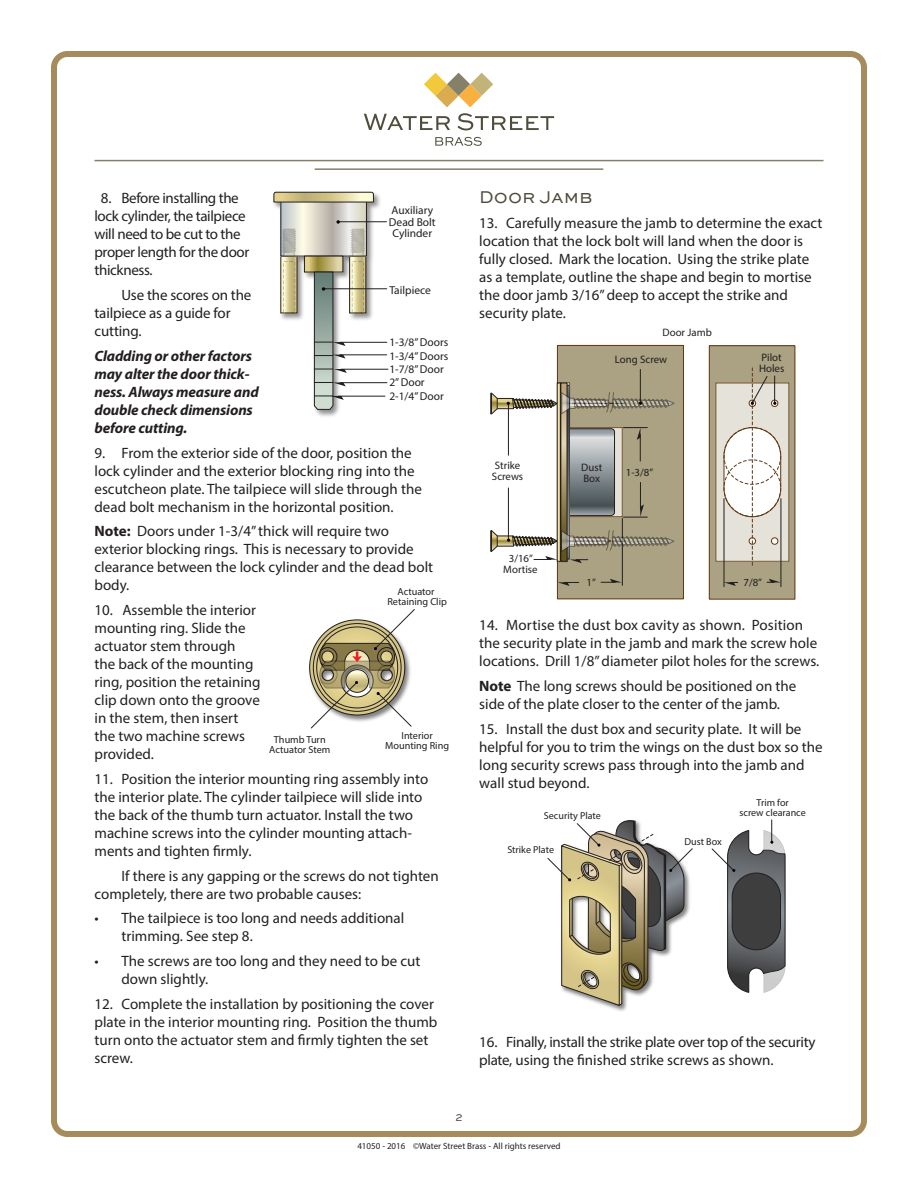
<style>
.page{position:relative;width:918px;height:1188px;background:#fff}
.page>*{position:absolute;margin:0;border:0;box-sizing:border-box;transform-origin:0 0}
.Body_Text{font:18px "Sweet Sans SC";color:#4f4d3d}
.Body_Text-2{font:15px/18px "Myriad Pro";color:#231f20}
.Body_Text-3{font:italic 700 15px/18px "Myriad Pro";letter-spacing:-.01em;color:#231f20}
.Body_Text-4{font:15px/18px "Myriad Pro";letter-spacing:-.025em;color:#231f20}
.Body_Text-5{font:15px/18px "Myriad Pro";letter-spacing:-.02em;color:#231f20}
.Sub_Heads{font:12px "Sweet Sans SC";color:#4f4d3d}
.t1{font:11.4px/11.4px "Myriad Pro";color:#211e1e;text-align:center}
.t2{font:10.8px/10.8px "Myriad Pro";color:#211e1e}
.t3{font:10.2px/10.2px "Myriad Pro";color:#211e1e;text-align:center}
.t4{font:10.05px/10.1px "Myriad Pro";color:#211e1e;text-align:center}
.t5{font:9px "Myriad Pro";color:#231f20}
.s1{font-weight:700}
</style>
<div class="page">
<svg style="left:364px;top:114px;width:86px;height:16px"></svg>
<svg style="left:457px;top:113px;width:97px;height:17px"></svg>
<svg style="left:435px;top:137px;width:47px;height:9px"></svg>
<svg style="left:424px;top:73px;width:69px;height:34px"></svg>
<div style="left:51px;top:51px;width:816px;height:1086px;border:6px solid #a68c5c;border-radius:14px"></div>
<hr style="left:94px;top:160px;width:730px;height:1px;background:#858069">
<hr style="left:315px;top:168px;width:288px;height:2px;background:#858069">
<svg style="left:548px;top:820px;width:145px;height:191px"></svg>
<svg style="left:712px;top:820px;width:74px;height:173px"></svg>
<div style="left:557px;top:345px;width:126px;height:254px;background:#aaa282"></div>
<div style="left:557px;top:345px;width:127px;height:254px;border:1px solid #603711"></div>
<hr style="left:622px;top:518px;width:1px;height:67px;background:#211e1e">
<svg style="left:601px;top:579px;width:21px;height:4px"></svg>
<svg style="left:557px;top:582px;width:22px;height:4px"></svg>
<div style="left:709px;top:346px;width:86px;height:253px;background:#aaa282"></div>
<div style="left:709px;top:345px;width:86px;height:255px;border:1px solid #603711"></div>
<div style="left:716px;top:383px;width:73px;height:178px;background:#e5e2d9"></div>
<div style="left:724px;top:428px;width:57px;height:89px;background:#fff;border-radius:28px"></div>
<div style="left:749px;top:400px;width:7px;height:7px;border:1px solid #603711;border-radius:50%"></div>
<div style="left:749px;top:537px;width:7px;height:8px;border:1px solid #603711;border-radius:50%"></div>
<svg style="left:767px;top:579px;width:14px;height:4px"></svg>
<svg style="left:725px;top:582px;width:13px;height:4px"></svg>
<hr style="left:724px;top:499px;width:1px;height:88px;background:#211e1e">
<hr style="left:781px;top:499px;width:1px;height:88px;background:#211e1e">
<div style="left:724px;top:427px;width:57px;height:58px;border:1px dashed #603711;border-radius:50%"></div>
<div style="left:724px;top:460px;width:57px;height:57px;border:1px dashed #603711;border-radius:50%"></div>
<hr style="left:640px;top:369px;width:1px;height:34px;background:#211e1e">
<svg style="left:490px;top:382px;width:184px;height:181px"></svg>
<div style="left:771px;top:400px;width:7px;height:7px;border:1px solid #603711;border-radius:50%"></div>
<div style="left:771px;top:538px;width:7px;height:6px;background:#fff;border-radius:50%"></div>
<div style="left:771px;top:537px;width:7px;height:8px;border:1px solid #603711;border-radius:50%"></div>
<svg style="left:751px;top:368px;width:16px;height:198px"></svg>
<svg style="left:773px;top:376px;width:3px;height:29px"></svg>
<img style="left:280px;top:193px;width:104px;height:224px">
<svg style="left:306px;top:258px;width:35px;height:13px"></svg>
<svg style="left:283px;top:258px;width:13px;height:53px"></svg>
<svg style="left:351px;top:258px;width:13px;height:53px"></svg>
<div style="left:349px;top:256px;width:17px;height:57px;border:1px solid #211e1e"></div>
<hr style="left:340px;top:342px;width:47px;height:1px;background:#211e1e">
<hr style="left:338px;top:396px;width:47px;height:1px;background:#211e1e">
<hr style="left:338px;top:222px;width:48px;height:1px;background:#211e1e">
<svg style="left:273px;top:191px;width:101px;height:66px;background:#c9c6b8"></svg>
<hr style="left:340px;top:382px;width:47px;height:1px;background:#211e1e">
<hr style="left:341px;top:369px;width:47px;height:1px;background:#211e1e">
<hr style="left:324px;top:289px;width:63px;height:1px;background:#211e1e">
<hr style="left:340px;top:355px;width:47px;height:1px;background:#211e1e">
<svg style="left:313px;top:271px;width:34px;height:139px"></svg>
<svg style="left:309px;top:609px;width:106px;height:119px"></svg>
<p class="Body_Text" style="left:479px;top:187px;width:115px">Door Jamb</p>
<p class="Body_Text-2" style="left:479px;top:213px;width:345px">13. Carefully measure the jamb to determine the exact location that the lock bolt will land when the door is fully closed. Mark the location. Using the strike plate as a template, outline the shape and begin to mortise the door jamb 3/16” deep to accept the strike and security plate.</p>
<p class="Body_Text-4" style="left:94px;top:189px;width:156px;text-indent:6px">8. Before installing the lock cylinder, the tailpiece will need to be cut to the proper length for the door thickness.</p>
<p class="Body_Text-2" style="left:94px;top:286px;width:158px;text-indent:27px">Use the scores on the tailpiece as a guide for cutting.</p>
<p class="Body_Text-3" style="left:94px;top:346px;width:166px">Cladding or other factors may alter the door thick&shy;ness. Always measure and double check dimensions before cutting.</p>
<p class="Body_Text-2" style="left:94px;top:443px;width:329px">9. From the exterior side of the door, position the lock cylinder and the exterior blocking ring into the escutcheon plate. The tailpiece will slide through the dead bolt mechanism in the horizontal position.</p>
<p class="Body_Text-2" style="left:94px;top:522px;width:340px"><span class="s1">Note:</span> Doors under 1-3/4” thick will require two exterior blocking rings. This is necessary to provide clearance between the lock cylinder and the dead bolt body.</p>
<p class="Body_Text-2" style="left:94px;top:601px;width:168px">10. Assemble the interior mounting ring. Slide the actuator stem through<br>the back of the mounting ring, position the retaining clip down onto the groove in the stem, then insert the two machine screws provided.</p>
<p class="Body_Text-2" style="left:94px;top:770px;width:335px">11. Position the interior mounting ring assembly into the interior plate. The cylinder tailpiece will slide into the back of the thumb turn actuator. Install the two machine screws into the cylinder mounting attach&shy;ments and tighten firmly.</p>
<p class="Body_Text-2" style="left:94px;top:866px;width:346px;text-indent:27px">If there is any gapping or the screws do not tighten completely, there are two probable causes:</p>
<p class="Body_Text-2" style="left:122px;top:909px;width:284px;text-indent:-27px">• The tailpiece is too long and needs additional trimming. See step 8.</p>
<p class="Body_Text-2" style="left:122px;top:952px;width:300px;text-indent:-27px">• The screws are too long and they need to be cut down slightly.</p>
<p class="Body_Text-2" style="left:94px;top:995px;width:344px">12. Complete the installation by positioning the cover plate in the interior mounting ring. Position the thumb turn onto the actuator stem and firmly tighten the set screw.</p>
<p class="t1" style="left:389px;top:205px;width:48px">Auxiliary<br>Dead Bolt<br>Cylinder</p>
<p class="t1" style="left:389px;top:284px;width:43px">Tailpiece</p>
<p class="t2" style="left:663px;top:327px;width:51px">Door Jamb</p>
<p class="t1" style="left:389px;top:336px;width:61px">1-3/8” Doors</p>
<p class="t1" style="left:389px;top:350px;width:61px">1-3/4” Doors</p>
<p class="t2" style="left:392px;top:350px;width:73px;text-align:center">Trim for<br>screw clearance</p>
<p class="t2" style="left:759px;top:352px;width:27px">Pilot<br>Holes</p>
<p class="t2" style="left:615px;top:354px;width:54px">Long Screw</p>
<p class="t1" style="left:389px;top:363px;width:56px">1-7/8” Door</p>
<p class="t2" style="left:182px;top:364px;width:63px">Security Plate</p>
<p class="t1" style="left:389px;top:377px;width:37px">2” Door</p>
<p class="t1" style="left:389px;top:390px;width:56px">2-1/4” Door</p>
<p class="t2" style="left:143px;top:401px;width:52px">Strike Plate</p>
<p class="t2" style="left:492px;top:460px;width:33px">Strike<br>Screws</p>
<p class="t2" style="left:581px;top:462px;width:23px">Dust<br>Box</p>
<p class="t2" style="left:626px;top:466px;width:29px">1-3/8”</p>
<p class="t2" style="left:503px;top:553px;width:36px;text-align:center">3/16”<br>Mortise</p>
<p class="t2" style="left:587px;top:577px;width:11px">1”</p>
<p class="t2" style="left:744px;top:577px;width:20px">7/8”</p>
<p class="t3" style="left:387px;top:586px;width:61px">Actuator<br>Retaining Clip</p>
<p class="Body_Text-2" style="left:479px;top:616px;width:342px">14. Mortise the dust box cavity as shown. Position the security plate in the jamb and mark the screw hole locations. Drill 1/8” diameter pilot holes for the screws.</p>
<p class="Body_Text-2" style="left:479px;top:677px;width:319px"><span class="s1">Note</span> The long screws should be positioned on the side of the plate closer to the center of the jamb.</p>
<p class="Body_Text-2" style="left:479px;top:720px;width:345px">15. Install the dust box and security plate. It will be helpful for you to trim the wings on the dust box so the long security screws pass through into the jamb and wall stud beyond.</p>
<p class="t3" style="left:385px;top:730px;width:65px">Interior<br>Mounting Ring</p>
<p class="t3" style="left:269px;top:734px;width:63px">Thumb Turn<br>Actuator Stem</p>
<p class="t4" style="left:740px;top:797px;width:68px">Trim for<br>screw clearance</p>
<p class="t4" style="left:544px;top:810px;width:58px">Security Plate</p>
<p class="t4" style="left:684px;top:837px;width:39px">Dust Box</p>
<p class="t4" style="left:507px;top:844px;width:48px">Strike Plate</p>
<p class="Body_Text-5" style="left:479px;top:1032px;width:338px">16. Finally, install the strike plate over top of the security plate, using the finished strike screws as shown.</p>
<p class="Sub_Heads" style="left:455px;top:1110px;width:9px">2</p>
<p class="t5" style="left:357px;top:1140px;width:205px">41050 - 2016 ©Water Street Brass - All rights reserved</p>
</div>
